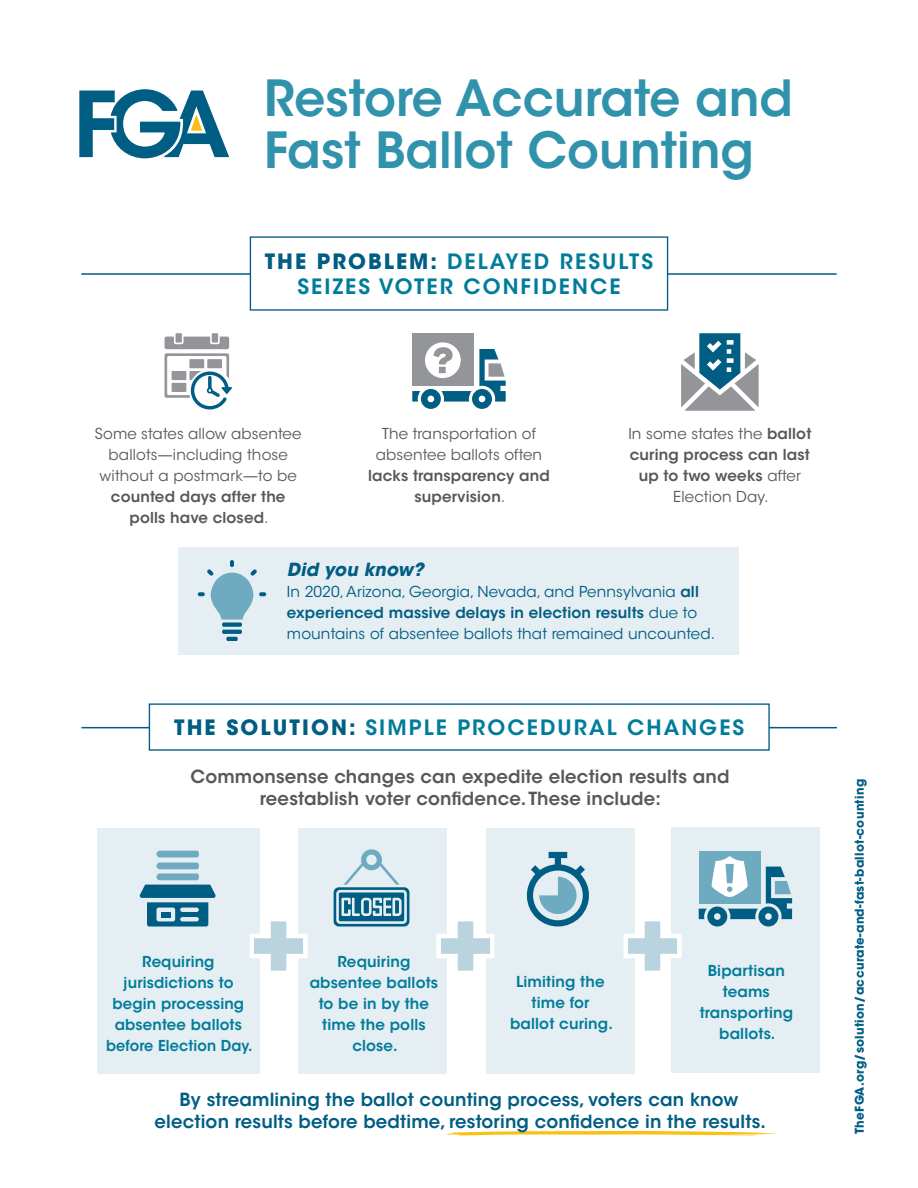
<style>
.page{position:relative;width:918px;height:1188px;background:#fff}
.page>*{position:absolute;margin:0;border:0;box-sizing:border-box;transform-origin:0 0}
.t1{font:600 49.5px/52.5px "ITC Avant Garde Std";color:#3192ac}
.subhead{font:600 21px/25.5px "ITC Avant Garde Std";letter-spacing:.1em;color:#007c9b;text-align:center}
.Body_Text{font:600 18px/22.5px "ITC Avant Garde Std";letter-spacing:.01em;color:#005d83;text-align:center}
.Body_Text-2{font:600 18px/22.5px "ITC Avant Garde Std";letter-spacing:.01em;color:#57585a;text-align:center}
.Body_Text-3{font:italic 700 18px "ITC Avant Garde Std";letter-spacing:.01em;color:#005d83}
.Body_Text-4{font:600 15px/21px "ITC Avant Garde Std";letter-spacing:.01em;color:#007c9b;text-align:center}
.Body_Text-5{font:15px/21px "ITC Avant Garde Std";letter-spacing:.01em;color:#57585a;text-align:center}
.Body_Text-6{font:15px/21px "ITC Avant Garde Std";letter-spacing:.01em;color:#005d83}
.Body_Text-7{font:600 15px/21px "ITC Avant Garde Std";letter-spacing:.01em;color:#57585a;text-align:center}
.t2{font:700 12px "ITC Avant Garde Std";letter-spacing:.025em;color:#005d83}
.s1{font-weight:700;color:#005d83}
.s2{font-weight:600}
.s3{font-weight:400}
</style>
<div class="page">
<svg style="left:79px;top:89px;width:150px;height:69px"></svg>
<hr style="left:81px;top:273px;width:756px;height:2px;background:#005d83">
<div style="left:250px;top:237px;width:418px;height:73px;background:#fff"></div>
<svg style="left:445px;top:1131px;width:335px;height:4px"></svg>
<div style="left:412px;top:333px;width:62px;height:53px;background:#939598"></div>
<svg style="left:412px;top:342px;width:94px;height:67px"></svg>
<div style="left:212px;top:333px;width:6px;height:10px;background:#939598"></div>
<div style="left:176px;top:333px;width:6px;height:10px;background:#939598"></div>
<svg style="left:165px;top:337px;width:67px;height:73px"></svg>
<div style="left:172px;top:383px;width:14px;height:9px;background:#939598"></div>
<svg style="left:681px;top:333px;width:78px;height:78px"></svg>
<div style="left:179px;top:547px;width:560px;height:108px;background:#e5eef2"></div>
<svg style="left:198px;top:560px;width:68px;height:81px"></svg>
<hr style="left:81px;top:727px;width:756px;height:1px;background:#005d83">
<div style="left:149px;top:704px;width:620px;height:46px;background:#fff"></div>
<div style="left:149px;top:703px;width:621px;height:48px;border:1px solid #005d83"></div>
<div style="left:299px;top:829px;width:148px;height:245px;background:#e5eef2"></div>
<div style="left:98px;top:829px;width:162px;height:245px;background:#e5eef2"></div>
<div style="left:487px;top:828px;width:148px;height:245px;background:#e5eef2"></div>
<div style="left:672px;top:828px;width:148px;height:245px;background:#e5eef2"></div>
<svg style="left:249px;top:915px;width:59px;height:62px"></svg>
<svg style="left:436px;top:915px;width:59px;height:62px"></svg>
<svg style="left:623px;top:915px;width:59px;height:62px"></svg>
<div style="left:699px;top:851px;width:62px;height:52px;background:#6fabc0"></div>
<svg style="left:699px;top:856px;width:93px;height:71px"></svg>
<svg style="left:156px;top:851px;width:43px;height:6px"></svg>
<svg style="left:139px;top:863px;width:77px;height:64px"></svg>
<svg style="left:526px;top:852px;width:63px;height:75px"></svg>
<svg style="left:334px;top:849px;width:75px;height:78px"></svg>
<h1 class="t1" style="left:264px;top:72px;width:531px">Restore Accurate and<br>Fast Ballot Counting</h1>
<p class="subhead" style="left:265px;top:248px;width:390px"><span class="s1">THE PROBLEM:</span> DELAYED RESULTS<br>SEIZES VOTER CONFIDENCE</p>
<p class="Body_Text-5" style="left:95px;top:423px;width:208px">Some states allow absentee ballots—including those without a postmark—to be <span class="s2">counted days after the polls have closed</span>.</p>
<p class="Body_Text-7" style="left:628px;top:423px;width:185px"><span class="s3">In some states the</span> ballot curing process can last up to two weeks <span class="s3">after<br>Election Day.</span></p>
<p class="Body_Text-3" style="left:287px;top:557px;width:138px">Did you know?</p>
<p class="Body_Text-6" style="left:287px;top:581px;width:430px">In 2020, Arizona, Georgia, Nevada, and Pennsylvania <span class="s2">all experienced massive delays in election results</span> due to mountains of absentee ballots that remained uncounted.</p>
<p class="Body_Text-5" style="left:368px;top:423px;width:183px">The transportation of absentee ballots often <span class="s2">lacks transparency and supervision</span>.</p>
<p class="subhead" style="left:174px;top:714px;width:572px"><span class="s1">THE SOLUTION:</span> SIMPLE PROCEDURAL CHANGES</p>
<p class="Body_Text-2" style="left:190px;top:765px;width:541px">Commonsense changes can expedite election results and reestablish voter confidence. These include:</p>
<p class="Body_Text-4" style="left:106px;top:951px;width:148px">Requiring jurisdictions to begin processing absentee ballots before Election Day.</p>
<p class="Body_Text-4" style="left:310px;top:951px;width:130px">Requiring absentee ballots to be in by the time the polls close.</p>
<p class="Body_Text-4" style="left:510px;top:971px;width:104px">Limiting the time for ballot curing.</p>
<p class="Body_Text-4" style="left:700px;top:960px;width:95px">Bipartisan teams transporting ballots.</p>
<p class="Body_Text" style="left:155px;top:1088px;width:613px">By streamlining the ballot counting process, voters can know election results before bedtime, restoring confidence in the results.</p>
<p class="t2" style="left:852px;top:1134px;width:356px;rotate:-90deg">TheFGA.org/solution/accurate-and-fast-ballot-counting</p>
</div>
